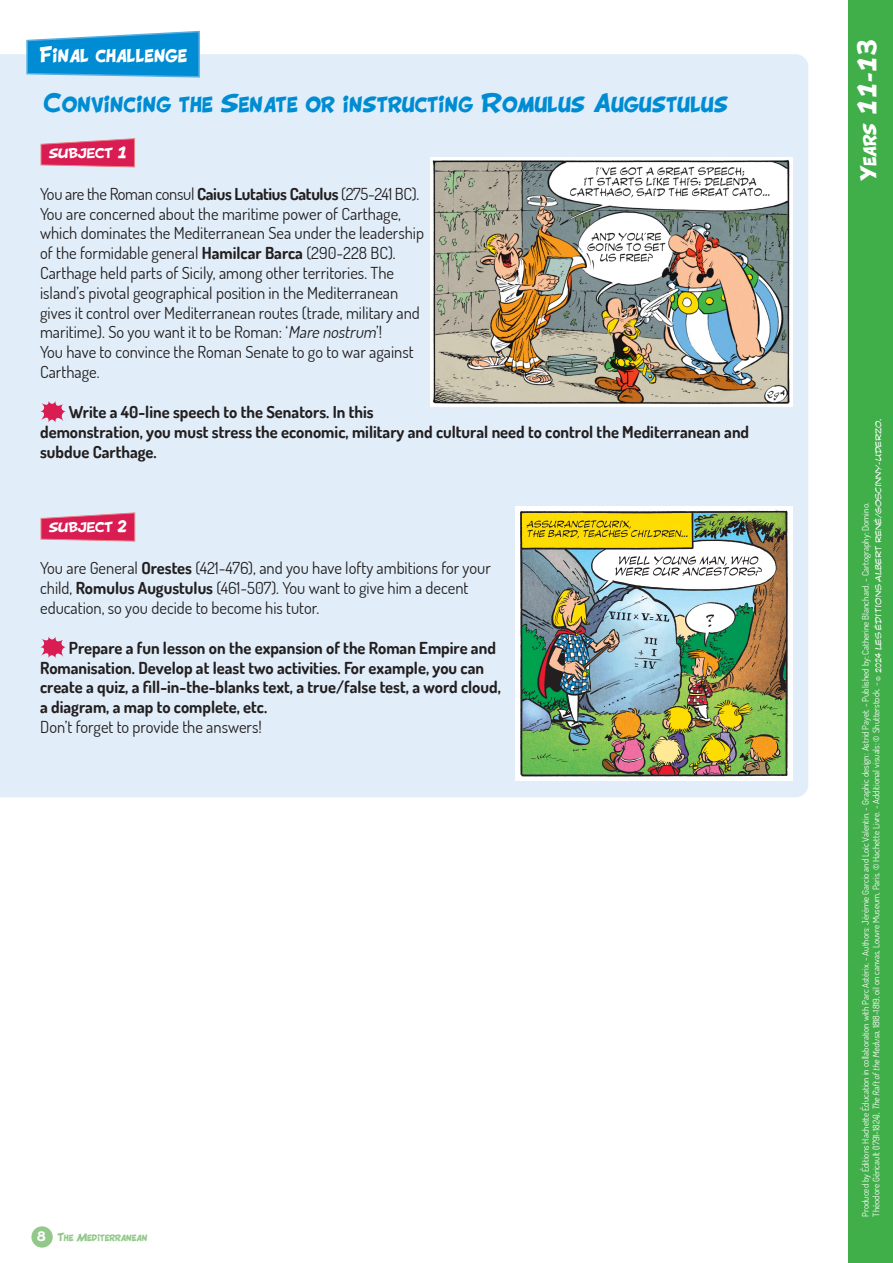
<style>
.page{position:relative;width:893px;height:1263px;background:#fff}
.page>*{position:absolute;margin:0;border:0;box-sizing:border-box;transform-origin:0 0}
.t1{font:28.5px "Uderzo Ti TR";color:#008cd3}
.t2{font:24px "Uderzo Ti TR";color:#fff}
.t3{font:16.5px/19.8px "Dosis";color:#231f20}
.t4{font:700 16.5px/19.8px "Dosis";color:#231f20}
.t5{font:15px "Uderzo Ti TR";color:#fff}
.t6{font:12px "Uderzo Ti TR";color:#92c889}
.t7{font:12px "Uderzo Ti TR";color:#fff}
.t8{font:9px "Dosis";color:#fff}
.s1{font-weight:700}
.s2{font-style:italic}
</style>
<div class="page">
<div style="left:848px;top:0;width:45px;height:1263px;background:#40ae49"></div>
<div style="left:0;top:54px;width:808px;height:743px;background:#e1eef9"></div>
<img style="left:430px;top:158px;width:362px;height:248px">
<img style="left:516px;top:506px;width:276px;height:275px">
<svg style="left:25px;top:30px;width:176px;height:48px;background:#2ea0da"></svg>
<svg style="left:40px;top:401px;width:26px;height:21px"></svg>
<svg style="left:40px;top:138px;width:95px;height:30px;background:#db4570"></svg>
<svg style="left:40px;top:637px;width:26px;height:21px"></svg>
<svg style="left:40px;top:512px;width:96px;height:30px;background:#db4671"></svg>
<div style="left:31px;top:1226px;width:22px;height:21px;background:#92c889;border-radius:50%"></div>
<p class="t2" style="left:40px;top:42px;width:149px">Final challenge</p>
<p class="t1" style="left:44px;top:87px;width:686px">Convincing the Senate or instructing Romulus Augustulus</p>
<p class="t5" style="left:49px;top:145px;width:80px">SUBJECT 1</p>
<p class="t3" style="left:40px;top:183px;width:385px">You are the Roman consul <span class="s1">Caius Lutatius Catulus</span> (275-241 BC).<br>You are concerned about the maritime power of Carthage, which dominates the Mediterranean Sea under the leadership of the formidable general <span class="s1">Hamilcar Barca</span> (290-228 BC).<br>Carthage held parts of Sicily, among other territories. The island’s pivotal geographical position in the Mediterranean gives it control over Mediterranean routes (trade, military and maritime). So you want it to be Roman: ‘<span class="s2">Mare nostrum</span>’!</p>
<p class="t3" style="left:40px;top:342px;width:375px">You have to convince the Roman Senate to go to war against<br>Carthage.</p>
<p class="t4" style="left:40px;top:402px;width:711px;text-indent:29px">Write a 40-line speech to the Senators. In this<br>demonstration, you must stress the economic, military and cultural need to control the Mediterranean and subdue Carthage.</p>
<p class="t5" style="left:49px;top:519px;width:80px">SUBJECT 2</p>
<p class="t3" style="left:40px;top:558px;width:452px">You are General <span class="s1">Orestes</span> (421-476), and you have lofty ambitions for your child, <span class="s1">Romulus Augustulus</span> (461-507). You want to give him a decent education, so you decide to become his tutor.</p>
<p class="t4" style="left:40px;top:637px;width:462px;text-indent:29px">Prepare a fun lesson on the expansion of the Roman Empire and Romanisation. Develop at least two activities. For example, you can create a quiz, a fill-in-the-blanks text, a true/false test, a word cloud, a diagram, a map to complete, etc.</p>
<p class="t3" style="left:40px;top:716px;width:223px">Don’t forget to provide the answers!</p>
<p class="t7" style="left:37px;top:1230px;width:10px">8</p>
<p class="t6" style="left:58px;top:1230px;width:91px">The Mediterranean</p>
<p class="t2" style="left:856px;top:181px;width:143px;rotate:-90deg">Years 11-13</p>
<p class="t8" style="left:870px;top:1217px;width:799px;rotate:-90deg">Théodore Géricault (1791-1824), <span class="s2">The Raftofthe Medusa</span>, 1818-1819, oil on canvas, Louvre Museum, Paris. © Hachette Livre. - Additional visuals: © Shutterstock. - <sub>©</sub> <sub>2024</sub> <sub>LES</sub> <sub>ÉDITIONS</sub> <sub>ALBERT</sub> <sub>RENÉ/GOSCINNY-UDERZO.</sub></p>
<p class="t8" style="left:860px;top:1217px;width:715px;rotate:-90deg">Produced by Éditions Hachette Éducation in collaboration with Parc Astérix. - Authors: Jérémie Garcio and Loïc Valentin. - Graphic design: Astrid Payet. - Published by: Catherine Blanchard. - Cartography: Domino.</p>
</div>
